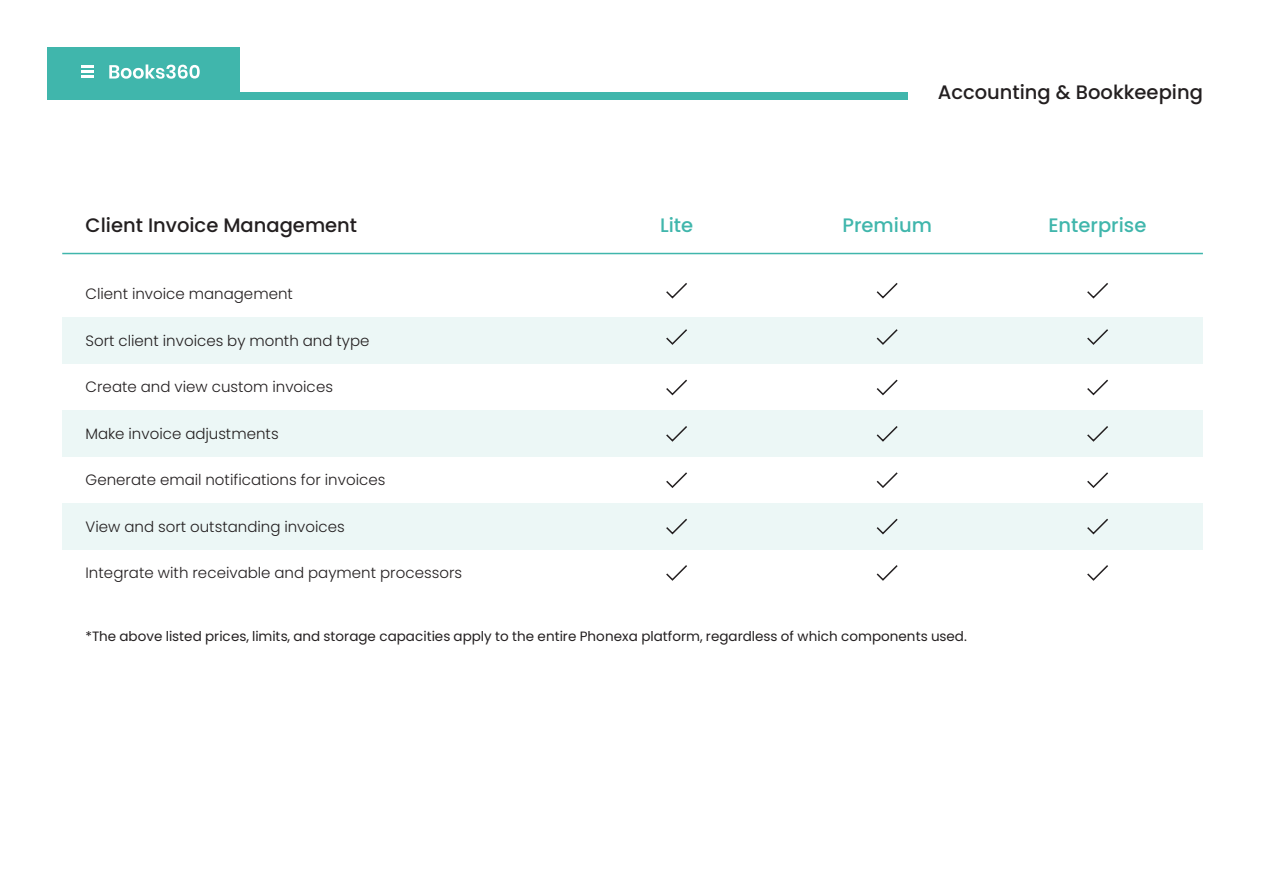
<style>
.page{position:relative;width:1263px;height:893px;background:#fff}
.page>*{position:absolute;margin:0;border:0;box-sizing:border-box;transform-origin:0 0}
.t1{font:500 19.5px "Poppins";color:#231f20}
.t2{font:500 19.5px "Poppins";color:#40b6ac}
.t3{font:300 15px "Poppins";color:#231f20}
.t4{font:13.5px "Poppins";letter-spacing:.005em;color:#231f20}
</style>
<div class="page">
<div style="left:47px;top:47px;width:192px;height:52px;background:#40b6ac"></div>
<div style="left:47px;top:92px;width:861px;height:7px;background:#40b6ac"></div>
<svg style="left:109px;top:64px;width:91px;height:15px"></svg>
<svg style="left:82px;top:65px;width:12px;height:13px"></svg>
<hr style="left:62px;top:253px;width:1141px;height:1px;background:#40b6ac">
<div style="left:62px;top:318px;width:1141px;height:46px;background:#ecf7f6"></div>
<div style="left:62px;top:410px;width:1141px;height:47px;background:#ecf7f6"></div>
<div style="left:62px;top:503px;width:1141px;height:46px;background:#ecf7f6"></div>
<svg style="left:1087px;top:379px;width:21px;height:17px"></svg>
<svg style="left:1087px;top:426px;width:21px;height:16px"></svg>
<svg style="left:1087px;top:472px;width:21px;height:16px"></svg>
<svg style="left:1087px;top:518px;width:21px;height:17px"></svg>
<svg style="left:1087px;top:565px;width:21px;height:16px"></svg>
<svg style="left:876px;top:379px;width:22px;height:17px"></svg>
<svg style="left:876px;top:426px;width:22px;height:16px"></svg>
<svg style="left:1087px;top:283px;width:21px;height:16px"></svg>
<svg style="left:1087px;top:329px;width:21px;height:16px"></svg>
<svg style="left:876px;top:283px;width:22px;height:16px"></svg>
<svg style="left:876px;top:329px;width:22px;height:16px"></svg>
<svg style="left:876px;top:472px;width:22px;height:16px"></svg>
<svg style="left:876px;top:518px;width:22px;height:17px"></svg>
<svg style="left:876px;top:565px;width:22px;height:16px"></svg>
<svg style="left:666px;top:379px;width:21px;height:17px"></svg>
<svg style="left:666px;top:426px;width:21px;height:16px"></svg>
<svg style="left:666px;top:283px;width:21px;height:16px"></svg>
<svg style="left:666px;top:329px;width:21px;height:16px"></svg>
<svg style="left:666px;top:472px;width:21px;height:16px"></svg>
<svg style="left:666px;top:518px;width:21px;height:17px"></svg>
<svg style="left:666px;top:565px;width:21px;height:16px"></svg>
<h1 class="t1" style="left:938px;top:81px;width:267px">Accounting &amp; Bookkeeping</h1>
<h1 class="t1" style="left:86px;top:214px;width:273px">Client Invoice Management</h1>
<h1 class="t2" style="left:660px;top:214px;width:35px">Lite</h1>
<h1 class="t2" style="left:842px;top:214px;width:91px">Premium</h1>
<h1 class="t2" style="left:1048px;top:214px;width:99px">Enterprise</h1>
<p class="t3" style="left:86px;top:285px;width:209px">Client invoice management</p>
<p class="t3" style="left:86px;top:332px;width:285px">Sort client invoices by month and type</p>
<p class="t3" style="left:86px;top:378px;width:249px">Create and view custom invoices</p>
<p class="t3" style="left:86px;top:425px;width:195px">Make invoice adjustments</p>
<p class="t3" style="left:86px;top:471px;width:301px">Generate email notifications for invoices</p>
<p class="t3" style="left:86px;top:518px;width:261px">View and sort outstanding invoices</p>
<p class="t3" style="left:86px;top:564px;width:378px">Integrate with receivable and payment processors</p>
<p class="t4" style="left:86px;top:628px;width:883px">*The above listed prices, limits, and storage capacities apply to the entire Phonexa platform, regardless of which components used.</p>
</div>
